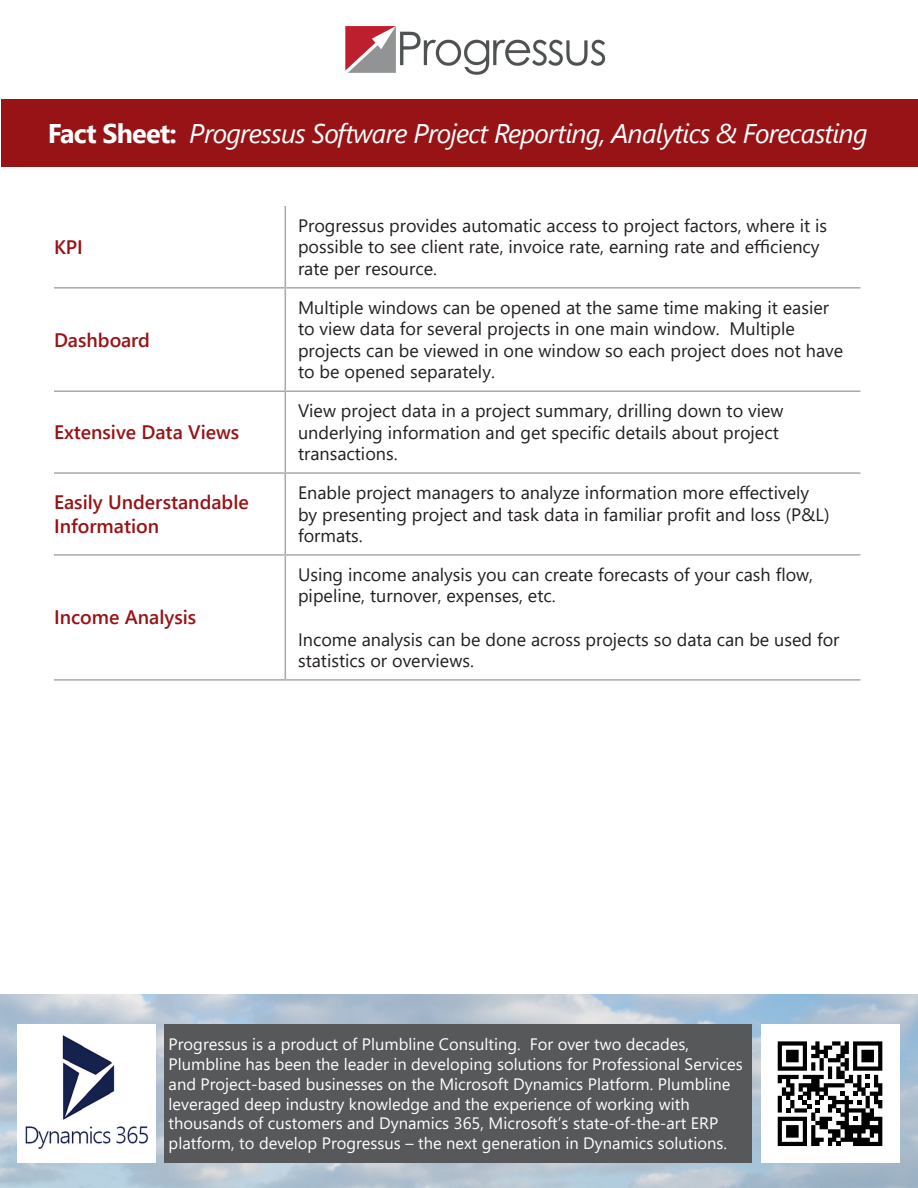
<style>
.page{position:relative;width:918px;height:1188px;background:#fff}
.page>*{position:absolute;margin:0;border:0;box-sizing:border-box;transform-origin:0 0}
.t1{font:italic 27px "Segoe UI";letter-spacing:-.03em;color:#fff}
.t2{font:700 27px "Segoe UI";letter-spacing:-.03em;color:#fff}
.t3{font:600 19.5px/23.4px "Segoe UI";color:#981316}
.t4{font:18px/21.6px "Segoe UI";color:#231f20}
.t5{font:16.5px/19.8px "Segoe UI";color:#fff}
</style>
<div class="page">
<div style="left:1px;top:99px;width:917px;height:68px;background:#981316"></div>
<img style="left:345px;top:26px;width:261px;height:49px">
<hr style="left:285px;top:206px;width:1px;height:81px;background:#a8a9ad">
<hr style="left:54px;top:287px;width:231px;height:2px;background:#a8a9ad">
<hr style="left:285px;top:287px;width:575px;height:2px;background:#a8a9ad">
<hr style="left:285px;top:289px;width:1px;height:101px;background:#a8a9ad">
<hr style="left:54px;top:390px;width:231px;height:2px;background:#a8a9ad">
<hr style="left:285px;top:390px;width:575px;height:2px;background:#a8a9ad">
<hr style="left:285px;top:392px;width:1px;height:80px;background:#a8a9ad">
<hr style="left:54px;top:472px;width:231px;height:2px;background:#a8a9ad">
<hr style="left:285px;top:472px;width:575px;height:2px;background:#a8a9ad">
<hr style="left:285px;top:474px;width:1px;height:80px;background:#a8a9ad">
<hr style="left:54px;top:554px;width:231px;height:2px;background:#a8a9ad">
<hr style="left:285px;top:554px;width:575px;height:2px;background:#a8a9ad">
<hr style="left:285px;top:556px;width:1px;height:123px;background:#a8a9ad">
<hr style="left:54px;top:679px;width:231px;height:2px;background:#a8a9ad">
<hr style="left:285px;top:679px;width:575px;height:2px;background:#a8a9ad">
<img style="left:0;top:995px;width:918px;height:193px">
<div style="left:164px;top:1025px;width:587px;height:138px;background:#57585a"></div>
<img style="left:18px;top:1025px;width:138px;height:138px">
<div style="left:761px;top:1025px;width:138px;height:138px;background:#fff"></div>
<svg style="left:778px;top:1041px;width:104px;height:105px"></svg>
<p class="t2" style="left:48px;top:111px;width:131px">Fact Sheet:</p>
<p class="t1" style="left:189px;top:111px;width:680px">Progressus Software Project Reporting, Analytics &amp; Forecasting</p>
<p class="t3" style="left:54px;top:235px;width:30px">KPI</p>
<p class="t3" style="left:54px;top:328px;width:98px">Dashboard</p>
<p class="t4" style="left:298px;top:214px;width:531px">Progressus provides automatic access to project factors, where isit possible to see client rate, invoice rate, earning rate and efficiency rate per resource.</p>
<p class="t4" style="left:729px;top:296px;width:101px;text-indent:-431px">Multiple windows can be opened at the same time making it easier<br>Multiple</p>
<p class="t4" style="left:298px;top:318px;width:547px">to view data for several projects in one main window.<br>projects can be viewed in one window so each project does not have to be opened separately.</p>
<p class="t3" style="left:54px;top:420px;width:187px">Extensive Data Views</p>
<p class="t4" style="left:298px;top:400px;width:487px">View project data in a project summary, drilling down to view underlying information and get specific details about project transactions.</p>
<p class="t3" style="left:54px;top:491px;width:196px">Easily Understandable<br>Information</p>
<p class="t4" style="left:298px;top:481px;width:533px">Enable project managers to analyze information more effectively by presenting project and task data in familiar profit and loss &amp;P( (L formats.</p>
<p class="t3" style="left:54px;top:606px;width:144px">Income Analysis</p>
<p class="t4" style="left:298px;top:563px;width:517px">Using income analysis you can create forecasts of your cash flow, pipeline, turnover, expenses, etc.</p>
<p class="t4" style="left:298px;top:628px;width:543px">Income analysis can be done across projects so data can be used for statistics or overviews.</p>
<p class="t5" style="left:169px;top:1034px;width:576px">Progressus is a product of Plumbline Consulting.<br>Plumbline has been the leader in developing solutions for Professional Services and Project-based businesses on the Microsoft Dynamics Platform. Plumbline leveraged deep industry knowledge and the experience of working with thousands of customers and Dynamics 365, Microsoft s’ state-of-the-art ERP platform, to develop Progressus – the next generation in Dynamics solutions.</p>
<p class="t5" style="left:530px;top:1034px;width:161px">For over two decades,</p>
</div>
